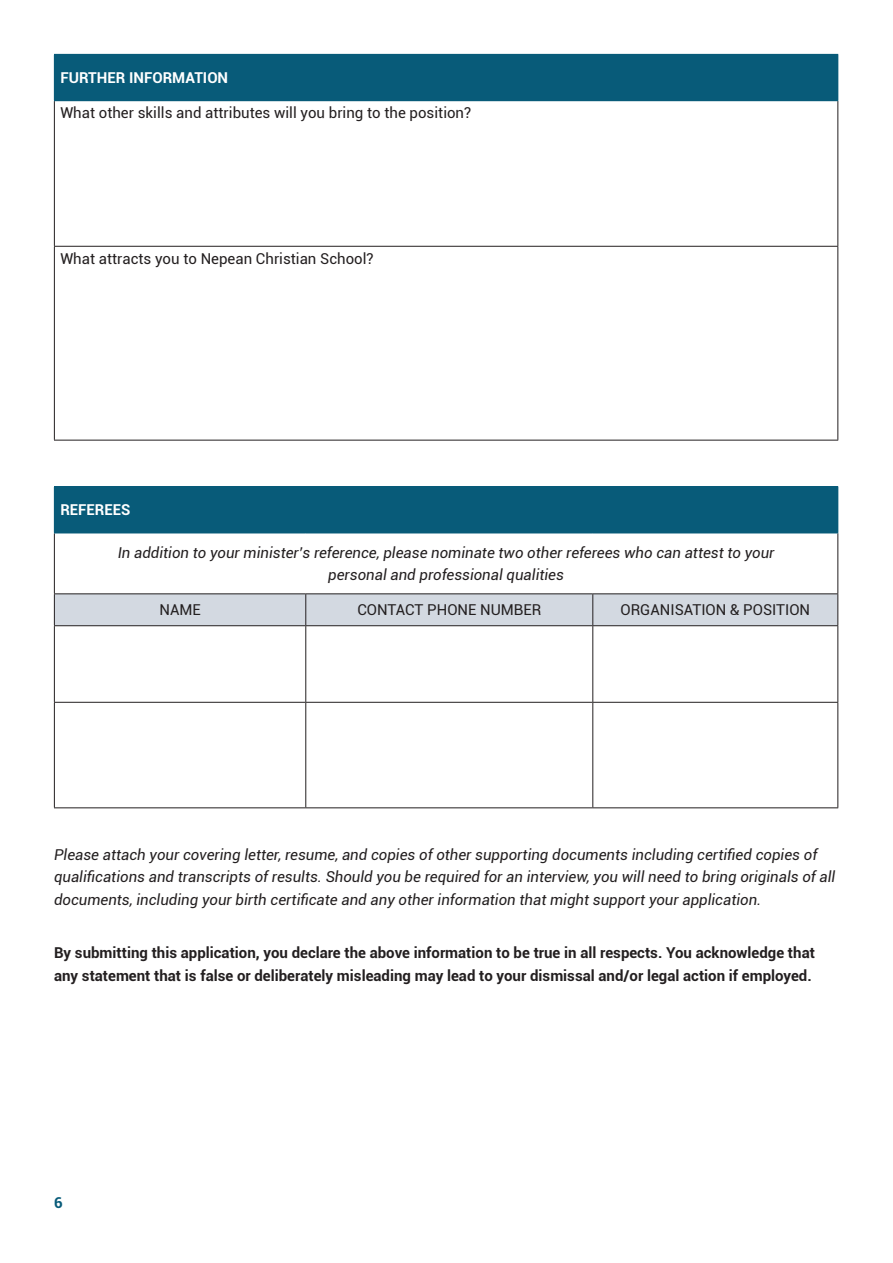
<style>
.page{position:relative;width:893px;height:1263px;background:#fff}
.page>*{position:absolute;margin:0;border:0;box-sizing:border-box;transform-origin:0 0}
.t1{font:italic 15px/22.5px "Roboto";color:#231f20;text-align:center}
.t2{font:700 15px/22.5px "Roboto";color:#231f20}
.t3{font:15px "Roboto";color:#231f20}
.t4{font:700 15px "Roboto";color:#fff}
.t5{font:700 15px "Roboto";color:#085b79}
</style>
<div class="page">
<div style="left:54px;top:54px;width:784px;height:47px;background:#085b79"></div>
<hr style="left:54px;top:101px;width:1px;height:145px;background:#231f20">
<hr style="left:837px;top:101px;width:1px;height:145px;background:#231f20">
<hr style="left:54px;top:246px;width:784px;height:1px;background:#231f20">
<hr style="left:54px;top:247px;width:1px;height:193px;background:#231f20">
<hr style="left:837px;top:247px;width:1px;height:193px;background:#231f20">
<hr style="left:54px;top:440px;width:784px;height:1px;background:#231f20">
<div style="left:54px;top:487px;width:784px;height:46px;background:#085b79"></div>
<div style="left:55px;top:594px;width:782px;height:31px;background:#d3d9e1"></div>
<hr style="left:54px;top:533px;width:1px;height:60px;background:#231f20">
<hr style="left:837px;top:533px;width:1px;height:60px;background:#231f20">
<hr style="left:54px;top:593px;width:252px;height:1px;background:#231f20">
<hr style="left:54px;top:594px;width:1px;height:31px;background:#231f20">
<hr style="left:306px;top:593px;width:287px;height:1px;background:#231f20">
<hr style="left:305px;top:594px;width:1px;height:31px;background:#231f20">
<hr style="left:593px;top:593px;width:245px;height:1px;background:#231f20">
<hr style="left:592px;top:594px;width:1px;height:31px;background:#231f20">
<hr style="left:837px;top:594px;width:1px;height:31px;background:#231f20">
<hr style="left:54px;top:625px;width:252px;height:1px;background:#231f20">
<hr style="left:54px;top:626px;width:1px;height:76px;background:#231f20">
<hr style="left:306px;top:625px;width:287px;height:1px;background:#231f20">
<hr style="left:305px;top:626px;width:1px;height:76px;background:#231f20">
<hr style="left:593px;top:625px;width:245px;height:1px;background:#231f20">
<hr style="left:592px;top:626px;width:1px;height:76px;background:#231f20">
<hr style="left:837px;top:626px;width:1px;height:76px;background:#231f20">
<hr style="left:54px;top:702px;width:252px;height:1px;background:#231f20">
<hr style="left:54px;top:703px;width:1px;height:104px;background:#231f20">
<hr style="left:306px;top:702px;width:287px;height:1px;background:#231f20">
<hr style="left:305px;top:703px;width:1px;height:104px;background:#231f20">
<hr style="left:593px;top:702px;width:245px;height:1px;background:#231f20">
<hr style="left:592px;top:703px;width:1px;height:104px;background:#231f20">
<hr style="left:837px;top:703px;width:1px;height:104px;background:#231f20">
<hr style="left:54px;top:807px;width:252px;height:1px;background:#231f20">
<hr style="left:306px;top:807px;width:287px;height:1px;background:#231f20">
<hr style="left:593px;top:807px;width:245px;height:1px;background:#231f20">
<hr style="left:54px;top:486px;width:252px;height:1px;background:#085b79">
<hr style="left:306px;top:486px;width:287px;height:1px;background:#085b79">
<hr style="left:593px;top:486px;width:245px;height:1px;background:#085b79">
<hr style="left:54px;top:533px;width:252px;height:1px;background:#085b79">
<hr style="left:306px;top:533px;width:287px;height:1px;background:#085b79">
<hr style="left:593px;top:533px;width:245px;height:1px;background:#085b79">
<p class="t4" style="left:60px;top:67px;width:169px">FURTHER INFORMATION</p>
<p class="t3" style="left:60px;top:102px;width:412px">What other skills and attributes will you bring to the position?</p>
<p class="t3" style="left:60px;top:248px;width:315px">What attracts you to Nepean Christian School?</p>
<p class="t4" style="left:60px;top:499px;width:72px">REFEREES</p>
<p class="t1" style="left:118px;top:541px;width:658px">In addition to your minister’s reference, please nominate two other referees who can attest to your personal and professional qualities</p>
<p class="t3" style="left:159px;top:600px;width:43px">NAME</p>
<p class="t3" style="left:357px;top:600px;width:185px">CONTACT PHONE NUMBER</p>
<p class="t3" style="left:620px;top:600px;width:191px">ORGANISATION &amp; POSITION</p>
<p class="t1" style="left:54px;top:843px;width:783px;text-align:left">Please attach your covering letter, resume, and copies of other supporting documents including certified copies of qualifications and transcripts of results. Should you be required for an interview, you will need to bring originals of all documents, including your birth certificate and any other information that might support your application.</p>
<p class="t2" style="left:54px;top:941px;width:762px">By submitting this application, you declare the above information to be true in all respects. You acknowledge that any statement that is false or deliberately misleading may lead to your dismissal and/or legal action if employed.</p>
<p class="t5" style="left:54px;top:1192px;width:10px">6</p>
</div>
